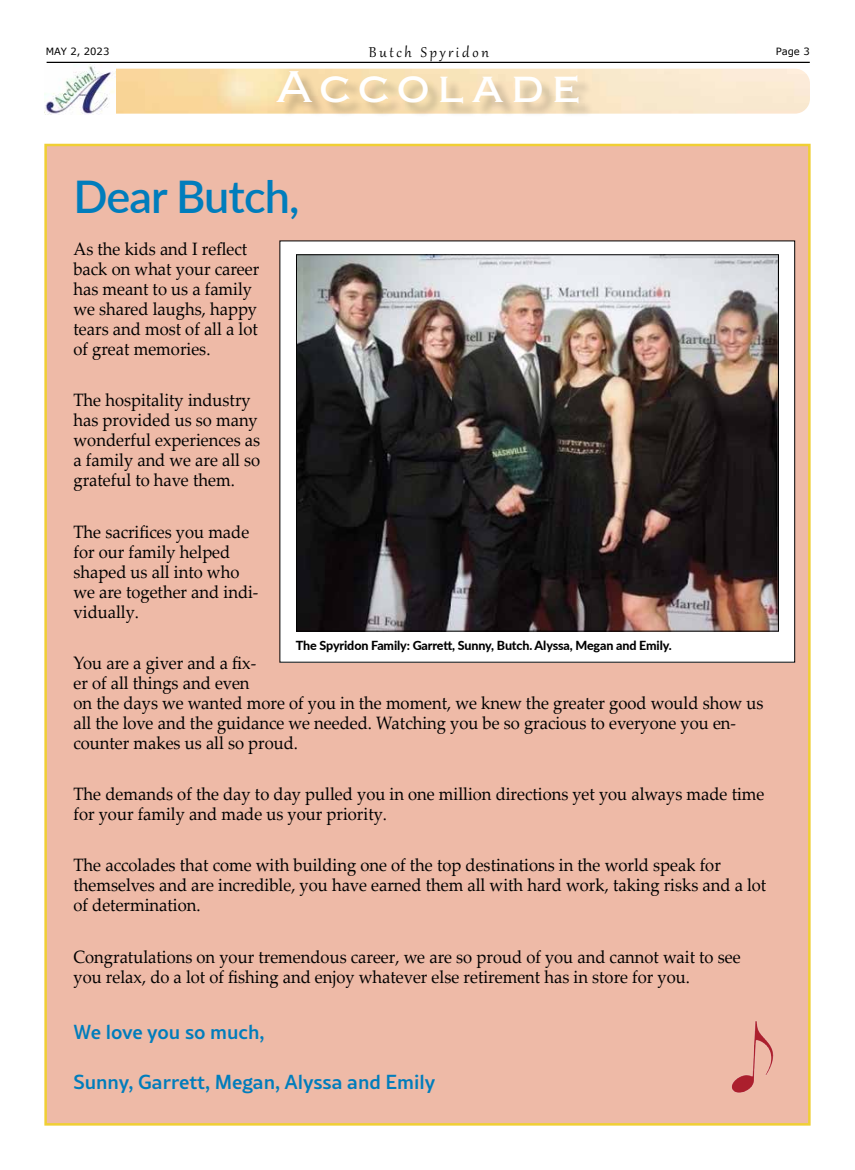
<style>
.page{position:relative;width:855px;height:1170px;background:#fff}
.page>*{position:absolute;margin:0;border:0;box-sizing:border-box;transform-origin:0 0}
.t1{font:500 46.25px "Copperplate";letter-spacing:.18em;color:#fff}
.t2{font:600 45px "Lato";letter-spacing:-.02em;color:#007dbc}
.t3{font:500 20px "Rival Sans";color:#007dbc}
.t4{font:17.88px/20px "Palatino Linotype";color:#000;scale:.93 1}
.t5{font:17.5px "Gabriola";letter-spacing:.16em;color:#000}
.t6{font:800 12.5px "Lato";letter-spacing:-.01em;color:#000}
.t7{font:10px "Verdana";color:#000}
</style>
<div class="page">
<hr style="left:47px;top:62px;width:763px;height:1px;background:#000">
<div style="left:280px;top:73px;width:314px;height:45px;background:#000;opacity:.2"></div>
<img style="left:44px;top:64px;width:71px;height:50px">
<div style="left:44px;top:144px;width:767px;height:982px;background:#eebaa7;border:2px solid #f0cf34"></div>
<img style="left:732px;top:1021px;width:42px;height:72px">
<div style="left:280px;top:241px;width:515px;height:421px;background:#fff"></div>
<img style="left:298px;top:256px;width:479px;height:373px">
<p class="t7" style="left:46px;top:44px;width:65px">MAY 2, 2023</p>
<p class="t5" style="left:369px;top:41px;width:121px">Butch Spyridon</p>
<p class="t7" style="left:776px;top:45px;width:35px">Page 3</p>
<h1 class="t1" style="left:276px;top:62px;width:305px">Accolade</h1>
<h2 class="t2" style="left:73px;top:164px;width:227px">Dear Butch,</h2>
<p class="t4" style="left:73px;top:238px;width:201px">As the kids and I reflect back on what your career has meant to us a family we shared laughs, happy tears and most of all a lot of great memories.</p>
<p class="t4" style="left:73px;top:390px;width:202px">The hospitality industry has provided us so many wonderful experiences as a family and we are all so grateful to have them.</p>
<p class="t4" style="left:73px;top:521px;width:200px">The sacrifices you made for our family helped shaped us all into who we are together and indi&shy;vidually.</p>
<p class="t4" style="left:73px;top:652px;width:743px">You are a giver and a fix-<br>er of all things and even<br>on the days we wanted more of you in the moment, we knew the greater good would show us all the love and the guidance we needed. Watching you be so gracious to everyone you en&shy;counter makes us all so proud.</p>
<p class="t4" style="left:73px;top:783px;width:745px">The demands of the day to day pulled you in one million directions yet you always made time for your family and made us your priority.</p>
<p class="t4" style="left:73px;top:855px;width:747px">The accolades that come with building one of the top destinations in the world speak for themselves and are incredible, you have earned them all with hard work, taking risks and a lot of determination.</p>
<p class="t4" style="left:73px;top:946px;width:719px">Congratulations on your tremendous career, we are so proud of you and cannot wait to see you relax, do a lot of fishing and enjoy whatever else retirement has in store for you.</p>
<p class="t3" style="left:73px;top:1017px;width:193px">We love you so much,</p>
<p class="t3" style="left:73px;top:1067px;width:363px">Sunny, Garrett, Megan, Alyssa and Emily</p>
<p class="t6" style="left:296px;top:636px;width:377px">The Spyridon Family: Garrett, Sunny, Butch. Alyssa, Megan and Emily.</p>
</div>
